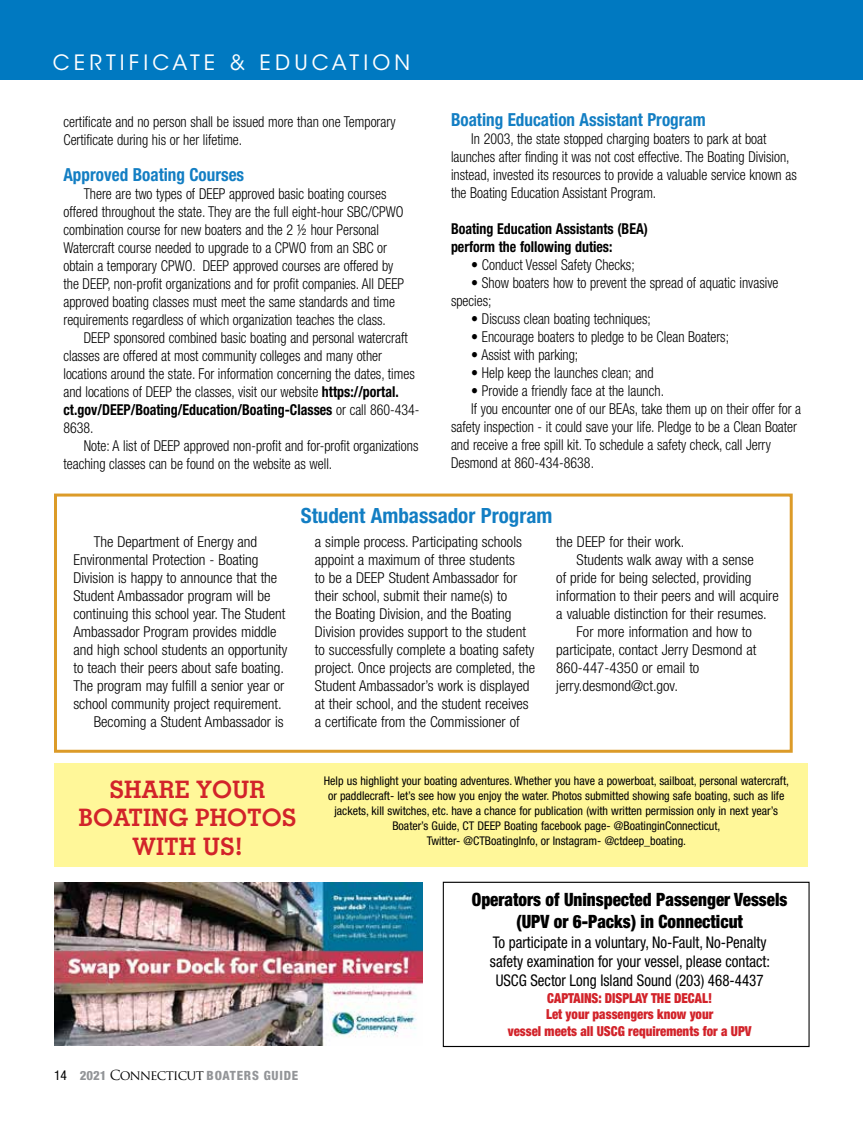
<style>
.page{position:relative;width:864px;height:1134px;background:#fff}
.page>*{position:absolute;margin:0;border:0;box-sizing:border-box;transform-origin:0 0}
.t1{font:700 24px/28.5px "Memphis LT Std";color:#d2232a;text-align:center}
.t2{font:700 condensed 21px "Helvetica Neue LT Std";color:#137ec3}
.t3{font:21px "ITC Avant Garde Std";letter-spacing:.2em;color:#fff}
.t4{font:900 condensed 18.3px/22px "Helvetica Neue LT Std";color:#000;text-align:center;scale:.93 1}
.t5{font:700 condensed 18px "Helvetica Neue LT Std";color:#137ec3;scale:.95 1}
.t6{font:condensed 16.05px/19.4px "Helvetica Neue LT Std";color:#000;text-align:center;scale:.93 1}
.t7{font:300 condensed 15px/18px "Helvetica Neue LT Std";color:#000;scale:.93 1}
.t8{font:300 condensed 15px/18px "Helvetica Neue LT Std";color:#000}
.t9{font:700 condensed 15px/18px "Helvetica Neue LT Std";color:#000;scale:.93 1}
.t10{font:900 condensed 13.8px/16.5px "Helvetica Neue LT Std";color:#d2232a;text-align:center;scale:.93 1}
.t11{font:800 condensed 12.75px "Helvetica Neue LT Std";letter-spacing:.06em;color:#939598}
.t12{font:condensed 12px/15px "Helvetica Neue LT Std";color:#000;text-align:center}
.s1{font-weight:700}
.s2{font-weight:400;font-size:13.5px;color:#000}
.s3{font-family:"Trajan Pro";font-weight:400;font-stretch:normal;font-size:13.5px;color:#000}
</style>
<div class="page">
<div style="left:0;top:0;width:863px;height:80px;background:#0079c1"></div>
<div style="left:54px;top:494px;width:739px;height:259px;border:3px solid #dc9b28"></div>
<div style="left:54px;top:764px;width:754px;height:103px;background:#fff799"></div>
<img style="left:54px;top:882px;width:369px;height:164px">
<div style="left:443px;top:882px;width:367px;height:165px;border:1px solid #000"></div>
<h2 class="t3" style="left:53px;top:49px;width:359px">CERTIFICATE &amp; EDUCATION</h2>
<p class="t7" style="left:63px;top:112px;width:359px">certificate and no person shall be issued more than one Temporary<br>Certificate during his or her lifetime.</p>
<p class="t5" style="left:63px;top:163px;width:192px">Approved Boating Courses</p>
<p class="t7" style="left:63px;top:184px;width:368px;text-indent:20px">There are two types of DEEP approved basic boating courses offered throughout the state. They are the full eight-hour SBC/CPWO combination course for new boaters and the 2 ½ hour Personal Watercraft course needed to upgrade to a CPWO from an SBC or obtain a temporary CPWO. DEEP approved courses are offered by the DEEP, non-profit organizations and for profit companies. All DEEP approved boating classes must meet the same standards and time requirements regardless of which organization teaches the class.</p>
<p class="t7" style="left:63px;top:328px;width:384px;text-indent:20px">DEEP sponsored combined basic boating and personal watercraft classes are offered at most community colleges and many other locations around the state. For information concerning the dates, times and locations of DEEP the classes, visit our website <span class="s1">https://portal. ct.gov/DEEP/Boating/Education/Boating-Classes</span> or call 860-434- 8638.</p>
<p class="t7" style="left:63px;top:436px;width:383px;text-indent:20px">Note: A list of DEEP approved non-profit and for-profit organizations teaching classes can be found on the website as well.</p>
<p class="t5" style="left:451px;top:109px;width:270px">Boating Education Assistant Program</p>
<p class="t7" style="left:451px;top:130px;width:373px;text-indent:20px">In 2003, the state stopped charging boaters to park at boat launches after finding it was not cost effective. The Boating Division, instead, invested its resources to provide a valuable service known as the Boating Education Assistant Program.</p>
<p class="t9" style="left:451px;top:220px;width:213px">Boating Education Assistants (BEA) perform the following duties:</p>
<p class="t7" style="left:471px;top:256px;width:177px">• Conduct Vessel Safety Checks;</p>
<p class="t7" style="left:451px;top:274px;width:354px;text-indent:20px">• Show boaters how to prevent the spread of aquatic invasive species;</p>
<p class="t7" style="left:471px;top:310px;width:195px">• Discuss clean boating techniques;</p>
<p class="t7" style="left:471px;top:328px;width:279px">• Encourage boaters to pledge to be Clean Boaters;</p>
<p class="t7" style="left:471px;top:346px;width:117px">• Assist with parking;</p>
<p class="t7" style="left:471px;top:364px;width:198px">• Help keep the launches clean; and</p>
<p class="t7" style="left:471px;top:382px;width:209px">• Provide a friendly face at the launch.</p>
<p class="t7" style="left:471px;top:400px;width:356px">If you encounter one of our BEAs, take them up on their offer for a</p>
<p class="t7" style="left:451px;top:418px;width:374px">safety inspection - it could save your life. Pledge to be a Clean Boater</p>
<p class="t7" style="left:451px;top:436px;width:345px">and receive a free spill kit. To schedule a safety check, call Jerry</p>
<p class="t7" style="left:451px;top:454px;width:155px">Desmond at 860-434-8638.</p>
<p class="t8" style="left:94px;top:533px;width:165px">The Department of Energy and</p>
<p class="t8" style="left:73px;top:551px;width:187px">Environmental Protection - Boating</p>
<p class="t8" style="left:73px;top:569px;width:205px">Division is happy to announce that the</p>
<p class="t8" style="left:73px;top:587px;width:199px">Student Ambassador program will be</p>
<p class="t8" style="left:73px;top:605px;width:214px">continuing this school year. The Student</p>
<p class="t8" style="left:73px;top:623px;width:205px">Ambassador Program provides middle</p>
<p class="t8" style="left:73px;top:641px;width:215px">and high school students an opportunity</p>
<p class="t8" style="left:73px;top:659px;width:212px">to teach their peers about safe boating.</p>
<p class="t8" style="left:73px;top:677px;width:212px">The program may fulfill a senior year or</p>
<p class="t8" style="left:73px;top:695px;width:210px">school community project requirement.</p>
<p class="t8" style="left:94px;top:713px;width:191px">Becoming a Student Ambassador is</p>
<h2 class="t2" style="left:301px;top:503px;width:253px">Student Ambassador Program</h2>
<p class="t8" style="left:315px;top:533px;width:222px">a simple process. Participating schools appoint a maximum of three students<br>to be a DEEP Student Ambassador for their school, submit their name(s) to<br>the Boating Division, and the Boating Division provides support to the student to successfully complete a boating safety project. Once projects are completed, the Student Ambassador’s work is displayed at their school, and the student receives a certificate from the Commissioner of</p>
<p class="t8" style="left:556px;top:533px;width:129px">the DEEP for their work.</p>
<p class="t8" style="left:577px;top:551px;width:179px">Students walk away with a sense</p>
<p class="t8" style="left:556px;top:569px;width:197px">of pride for being selected, providing</p>
<p class="t8" style="left:556px;top:587px;width:224px">information to their peers and will acquire</p>
<p class="t8" style="left:556px;top:605px;width:212px">a valuable distinction for their resumes.</p>
<p class="t8" style="left:577px;top:623px;width:177px">For more information and how to</p>
<p class="t8" style="left:556px;top:641px;width:202px">participate, contact Jerry Desmond at</p>
<p class="t8" style="left:556px;top:659px;width:145px">860-447-4350 or email to</p>
<p class="t8" style="left:556px;top:677px;width:123px">jerry.desmond@ct.gov.</p>
<h1 class="t1" style="left:78px;top:775px;width:220px">SHARE YOUR<br>BOATING PHOTOS<br>WITH US!</h1>
<p class="t12" style="left:324px;top:773px;width:467px">Help us highlight your boating adventures. Whether you have a powerboat, sailboat, personal watercraft, or paddlecraft- let’s see how you enjoy the water. Photos submitted showing safe boating, such as life jackets, kill switches, etc. have a chance for publication (with written permission only in next year’s Boater’s Guide, CT DEEP Boating facebook page- @BoatinginConnecticut,<br>Twitter- @CTBoatingInfo, or Instagram- @ctdeep_boating.</p>
<p class="t11" style="left:54px;top:1067px;width:246px"><span class="s2">14</span> 2021 <span class="s3">CONNECTICUT</span> BOATERS GUIDE</p>
<p class="t4" style="left:472px;top:888px;width:341px">Operators of Uninspected Passenger Vessels (UPV or 6-Packs) in Connecticut</p>
<p class="t6" style="left:490px;top:932px;width:303px">To participate in a voluntary, No-Fault, No-Penalty safety examination for your vessel, please contact:<br>USCG Sector Long Island Sound (203) 468-4437</p>
<p class="t10" style="left:508px;top:989px;width:264px">CAPTAINS: DISPLAY THE DECAL!<br>Let your passengers know your<br>vessel meets all USCG requirements for a UPV</p>
</div>
